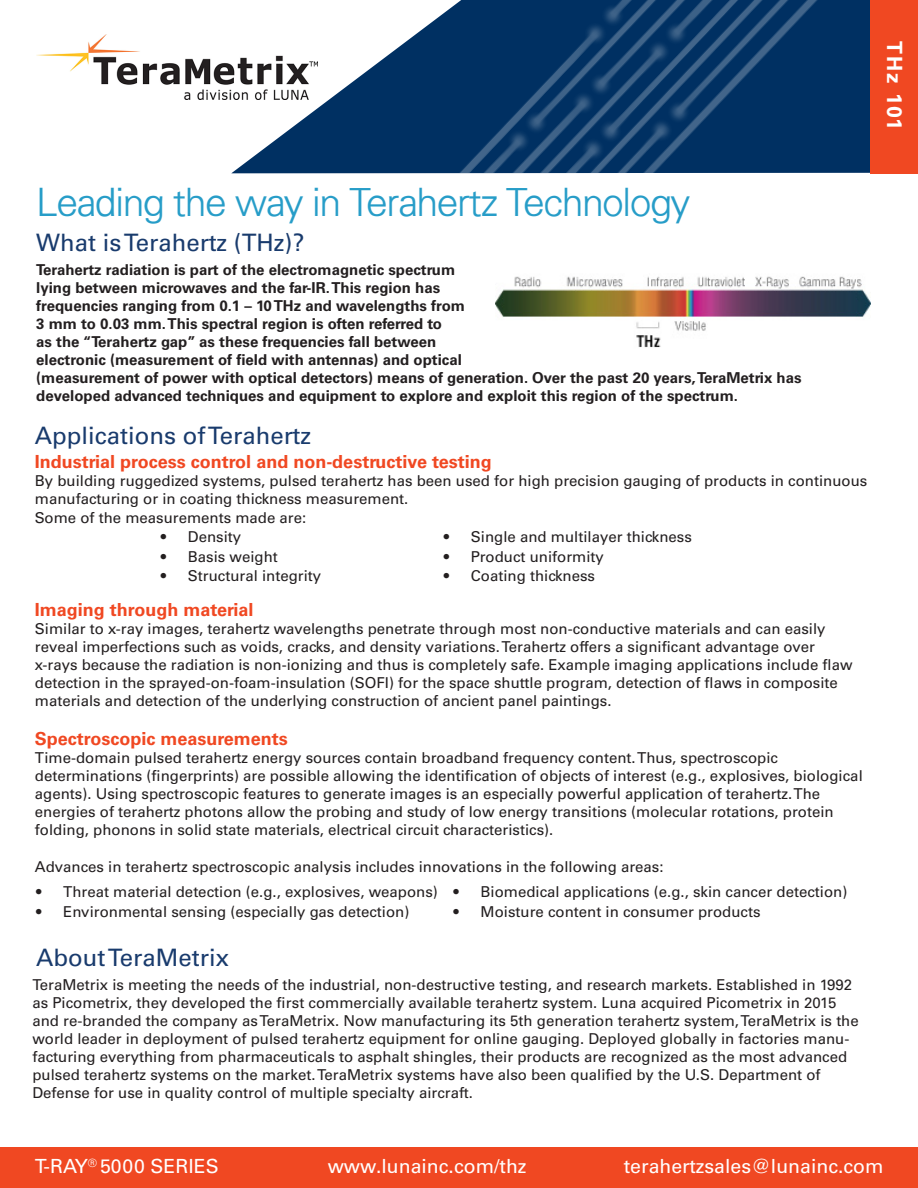
<style>
.page{position:relative;width:918px;height:1188px;background:#fff}
.page>*{position:absolute;margin:0;border:0;box-sizing:border-box;transform-origin:0 0}
.t1{font:300 39px "Univers";letter-spacing:-.03em;color:#279dc8}
.t2{font:24px "Univers LT Std";color:#193b6d}
.Default{font:700 21px "Univers LT Std";letter-spacing:.065em;color:#fff}
.Default-2{font:19.5px "Univers LT Std";color:#fff}
.t3{font:700 18px "Univers LT Std";color:#f04822}
.t4{font:15px/18px "Univers LT Std";color:#231f20}
.t5{font:700 15px/18px "Univers LT Std";color:#231f20}
</style>
<div class="page">
<svg style="left:231px;top:61px;width:95px;height:112px"></svg>
<img style="left:326px;top:0;width:545px;height:173px">
<div style="left:871px;top:0;width:47px;height:173px;background:#f04822"></div>
<div style="left:0;top:1148px;width:918px;height:40px;background:#f04822"></div>
<img style="left:37px;top:35px;width:280px;height:64px">
<img style="left:496px;top:276px;width:375px;height:72px">
<p class="Default" style="left:907px;top:41px;width:90px;rotate:90deg">THz 101</p>
<p class="t1" style="left:36px;top:179px;width:655px">Leading the way in Terahertz Technology</p>
<p class="t2" style="left:36px;top:228px;width:270px">What is Terahertz (THz)?</p>
<p class="t5" style="left:36px;top:261px;width:767px">Terahertz radiation is part of the electromagnetic spectrum<br>lying between microwaves and the far-IR. This region has<br>frequencies ranging from 0.1 – 10 THz and wavelengths from<br>3 mm to 0.03 mm. This spectral region is often referred to<br>as the “Terahertz gap” as these frequencies fall between<br>electronic (measurement of field with antennas) and optical<br>(measurement of power with optical detectors) means of generation. Over the past 20 years, TeraMetrix has developed advanced techniques and equipment to explore and exploit this region of the spectrum.</p>
<p class="t2" style="left:35px;top:422px;width:278px">Applications of Terahertz</p>
<p class="t3" style="left:35px;top:451px;width:459px">Industrial process control and non-destructive testing</p>
<p class="t4" style="left:35px;top:471px;width:834px">By building ruggedized systems, pulsed terahertz has been used for high precision gauging of products in continuous manufacturing or in coating thickness measurement.</p>
<p class="t4" style="left:35px;top:509px;width:273px">Some of the measurements made are:</p>
<p class="t4" style="left:161px;top:528px;width:82px">• Density</p>
<p class="t4" style="left:161px;top:547px;width:119px">• Basis weight</p>
<p class="t4" style="left:161px;top:567px;width:162px">• Structural integrity</p>
<p class="t4" style="left:444px;top:528px;width:249px">• Single and multilayer thickness</p>
<p class="t4" style="left:444px;top:547px;width:162px">• Product uniformity</p>
<p class="t4" style="left:444px;top:567px;width:153px">• Coating thickness</p>
<p class="t3" style="left:35px;top:599px;width:220px">Imaging through material</p>
<p class="t4" style="left:35px;top:619px;width:819px">Similar to x-ray images, terahertz wavelengths penetrate through most non-conductive materials and can easily reveal imperfections such as voids, cracks, and density variations. Terahertz offers a significant advantage over x-rays because the radiation is non-ionizing and thus is completely safe. Example imaging applications include flaw detection in the sprayed-on-foam-insulation (SOFI) for the space shuttle program, detection of flaws in composite materials and detection of the underlying construction of ancient panel paintings.</p>
<p class="t3" style="left:35px;top:728px;width:255px">Spectroscopic measurements</p>
<p class="t4" style="left:35px;top:748px;width:829px">Time-domain pulsed terahertz energy sources contain broadband frequency content. Thus, spectroscopic determinations (fingerprints) are possible allowing the identification of objects of interest (e.g., explosives, biological agents). Using spectroscopic features to generate images is an especially powerful application of terahertz. The energies of terahertz photons allow the probing and study of low energy transitions (molecular rotations, protein folding, phonons in solid state materials, electrical circuit characteristics).</p>
<p class="t4" style="left:35px;top:858px;width:630px">Advances in terahertz spectroscopic analysis includes innovations in the following areas:</p>
<p class="t4" style="left:36px;top:883px;width:403px">• Threat material detection (e.g., explosives, weapons)</p>
<p class="t4" style="left:36px;top:903px;width:375px">• Environmental sensing (especially gas detection)</p>
<p class="t2" style="left:36px;top:943px;width:194px">About TeraMetrix</p>
<p class="t4" style="left:32px;top:976px;width:828px">TeraMetrix is meeting the needs of the industrial, non-destructive testing, and research markets. Established in 1992 as Picometrix, they developed the first commercially available terahertz system. Luna acquired Picometrix in 2015 and re-branded the company as TeraMetrix. Now manufacturing its 5th generation terahertz system, TeraMetrix is the world leader in deployment of pulsed terahertz equipment for online gauging. Deployed globally in factories manu&shy;facturing everything from pharmaceuticals to asphalt shingles, their products are recognized as the most advanced pulsed terahertz systems on the market. TeraMetrix systems have also been qualified by the U.S. Department of Defense for use in quality control of multiple specialty aircraft.</p>
<p class="t4" style="left:454px;top:883px;width:395px">• Biomedical applications (e.g., skin cancer detection)</p>
<p class="t4" style="left:454px;top:903px;width:308px">• Moisture content in consumer products</p>
<p class="Default-2" style="left:35px;top:1155px;width:185px">T-RAY<sup>®</sup> 5000 SERIES</p>
<p class="Default-2" style="left:328px;top:1155px;width:200px">www.lunainc.com/thz</p>
<p class="Default-2" style="left:624px;top:1155px;width:261px">terahertzsales@lunainc.com</p>
</div>
